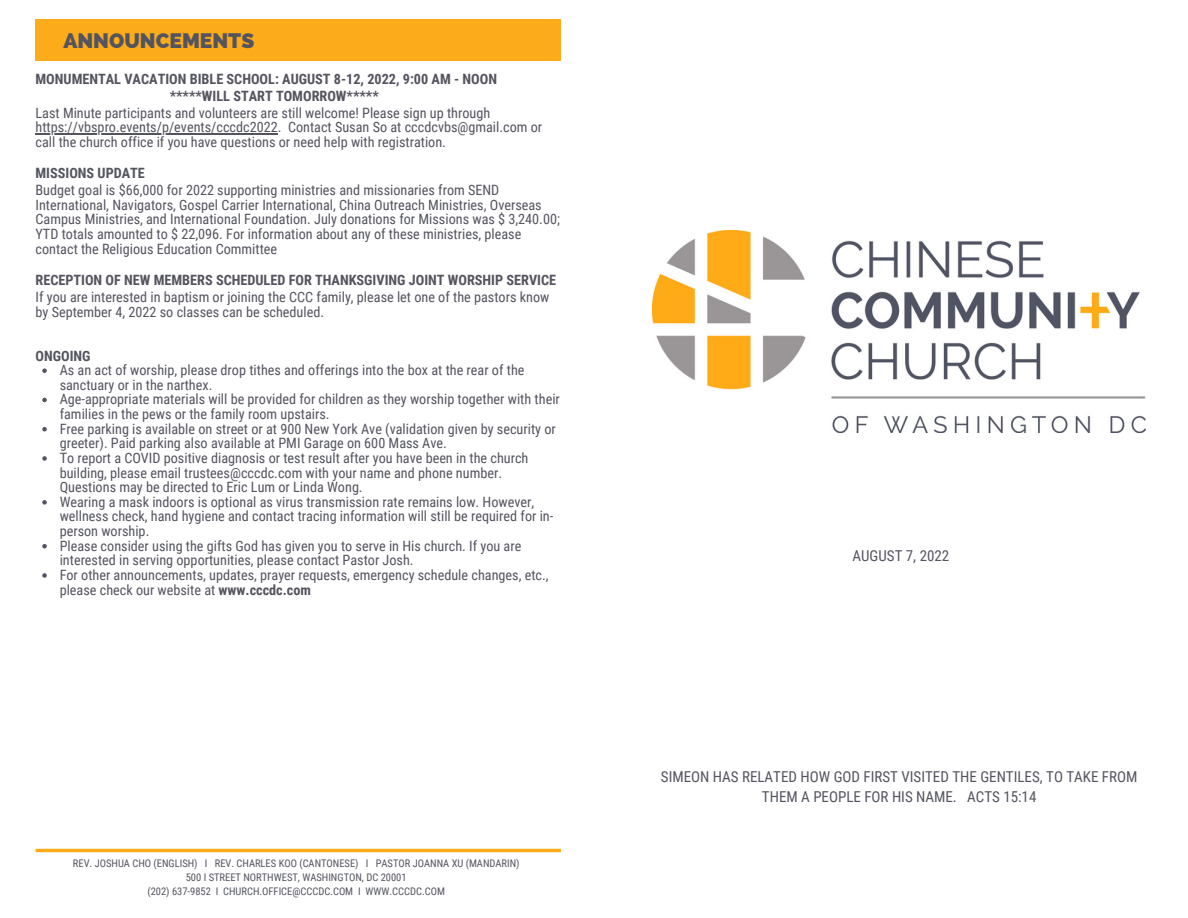
<style>
.page{position:relative;width:1188px;height:918px;background:#fff}
.page>*{position:absolute;margin:0;border:0;box-sizing:border-box;transform-origin:0 0}
.t1{font:800 21px "Raleway";color:#53545f}
.t2{font:15px/20.2px "Roboto Condensed";color:#53545f;text-align:center}
.t3{font:14.25px/14.7px "Roboto Condensed";color:#53545f}
.t4{font:700 14.25px/16.8px "Roboto Condensed";color:#53545f}
.t5{font:10.5px/14px "Roboto Condensed";color:#53545f;text-align:center}
.s1{font-weight:700}
</style>
<div class="page">
<img style="left:653px;top:231px;width:493px;height:201px">
<hr style="left:36px;top:849px;width:525px;height:3px;background:#fcab1a">
<svg style="left:42px;top:368px;width:5px;height:5px"></svg>
<svg style="left:42px;top:398px;width:5px;height:4px"></svg>
<svg style="left:42px;top:427px;width:5px;height:4px"></svg>
<svg style="left:42px;top:456px;width:5px;height:5px"></svg>
<svg style="left:42px;top:500px;width:5px;height:5px"></svg>
<svg style="left:42px;top:544px;width:5px;height:4px"></svg>
<svg style="left:42px;top:573px;width:5px;height:5px"></svg>
<hr style="left:36px;top:133px;width:242px;height:1px;background:#53545f">
<div style="left:36px;top:19px;width:525px;height:42px;background:#fcab1a"></div>
<h1 class="t1" style="left:63px;top:28px;width:192px">ANNOUNCEMENTS</h1>
<p class="t4" style="left:170px;top:71px;width:329px;text-indent:-134px">MONUMENTAL VACATION BIBLE SCHOOL: AUGUST 8-12, 2022, 9:00 AM - NOON *****WILL START TOMORROW*****</p>
<p class="t3" style="left:36px;top:105px;width:508px">Last Minute participants and volunteers are still welcome! Please sign up through https://vbspro.events/p/events/cccdc2022. Contact Susan So at cccdcvbs@gmail.com or call the church office if you have questions or need help with registration.</p>
<p class="t4" style="left:36px;top:165px;width:111px">MISSIONS UPDATE</p>
<p class="t3" style="left:36px;top:183px;width:526px">Budget goal is $66,000 for 2022 supporting ministries and missionaries from SEND International, Navigators, Gospel Carrier International, China Outreach Ministries, Overseas Campus Ministries, and International Foundation. July donations for Missions was $ 3,240.00; YTD totals amounted to $ 22,096. For information about any of these ministries, please contact the Religious Education Committee</p>
<p class="t4" style="left:36px;top:272px;width:522px">RECEPTION OF NEW MEMBERS SCHEDULED FOR THANKSGIVING JOINT WORSHIP SERVICE</p>
<p class="t3" style="left:36px;top:290px;width:515px">If you are interested in baptism or joining the CCC family, please let one of the pastors know by September 4, 2022 so classes can be scheduled.</p>
<p class="t4" style="left:36px;top:347px;width:56px">ONGOING</p>
<p class="t3" style="left:60px;top:363px;width:502px">As an act of worship, please drop tithes and offerings into the box at the rear of the sanctuary or in the narthex.<br>Age-appropriate materials will be provided for children as they worship together with their families in the pews or the family room upstairs.<br>Free parking is available on street or at 900 New York Ave (validation given by security or greeter). Paid parking also available at PMI Garage on 600 Mass Ave.<br>To report a COVID positive diagnosis or test result after you have been in the church building, please email trustees@cccdc.com with your name and phone number.<br>Questions may be directed to Eric Lum or Linda Wong.<br>Wearing a mask indoors is optional as virus transmission rate remains low. However, wellness check, hand hygiene and contact tracing information will still be required for in&shy;person worship.<br>Please consider using the gifts God has given you to serve in His church. If you are interested in serving opportunities, please contact Pastor Josh.<br>For other announcements, updates, prayer requests, emergency schedule changes, etc., please check our website at <span class="s1">www.cccdc.com</span></p>
<p class="t5" style="left:73px;top:856px;width:448px">REV. JOSHUA CHO (ENGLISH) I REV. CHARLES KOO (CANTONESE) I PASTOR JOANNA XU (MANDARIN)<br>500 I STREET NORTHWEST, WASHINGTON, DC 20001<br>(202) 637-9852 I CHURCH.OFFICE@CCCDC.COM I WWW.CCCDC.COM</p>
<p class="t2" style="left:853px;top:546px;width:98px">AUGUST 7, 2022</p>
<p class="t2" style="left:661px;top:766px;width:478px">SIMEON HAS RELATED HOW GOD FIRST VISITED THE GENTILES, TO TAKE FROM<br>THEM A PEOPLE FOR HIS NAME. ACTS 15:14</p>
</div>
